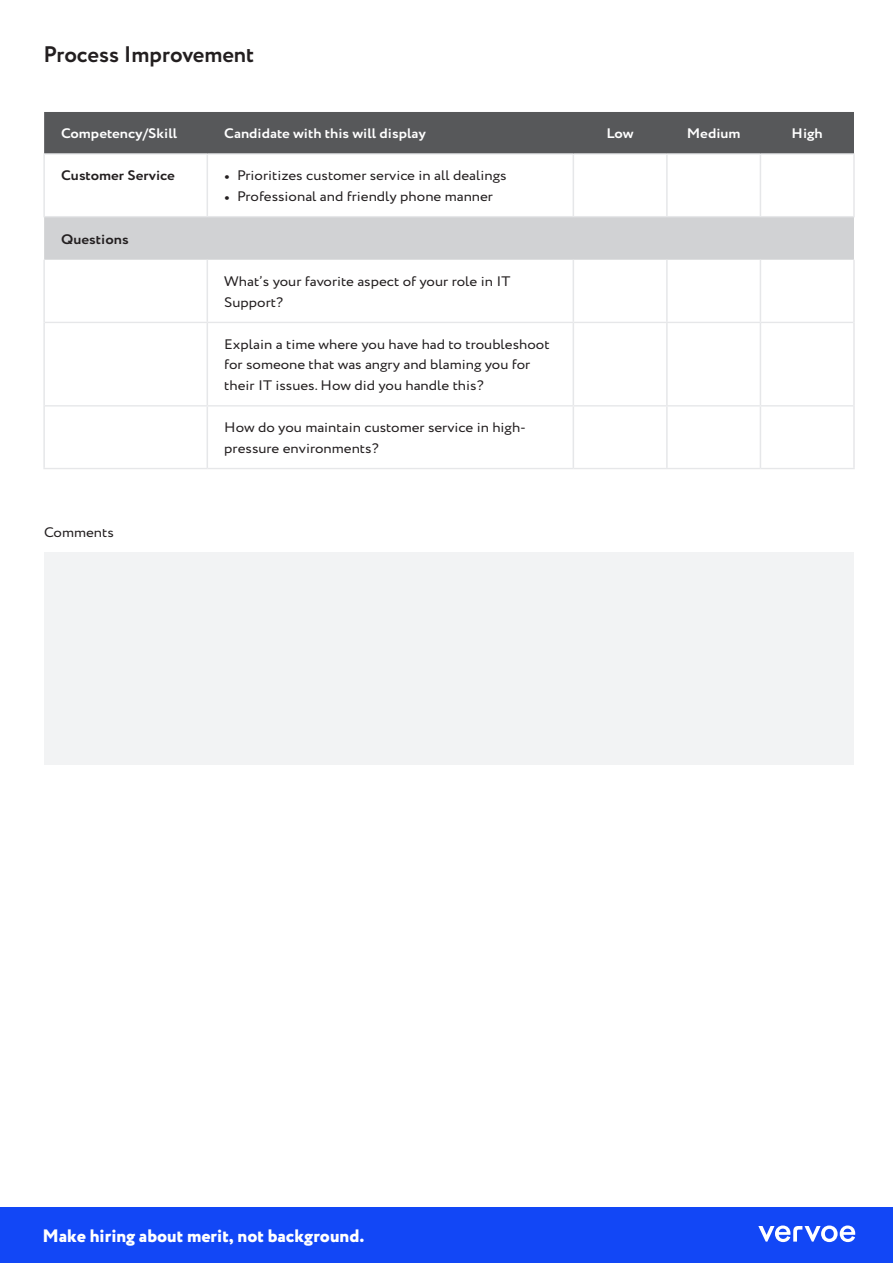
<style>
.page{position:relative;width:893px;height:1263px;background:#fff}
.page>*{position:absolute;margin:0;border:0;box-sizing:border-box;transform-origin:0 0}
.t1{font:700 22.5px "Circe";color:#231f20}
.t2{font:800 18px "Circe";color:#fff}
.t3{font:13.8px/20.7px "Circe";color:#231f20;scale:1.09 1}
.t4{font:700 13.8px "Circe";color:#fff;scale:1.09 1}
.t5{font:700 13.8px "Circe";color:#231f20;scale:1.09 1}
.s1{font-family:"Minion Pro"}
</style>
<div class="page">
<div style="left:0;top:1208px;width:893px;height:55px;background:#1247f6"></div>
<svg style="left:758px;top:1225px;width:97px;height:17px"></svg>
<div style="left:44px;top:112px;width:810px;height:41px;background:#57585a"></div>
<div style="left:44px;top:217px;width:810px;height:43px;background:#d1d2d4"></div>
<div style="left:44px;top:552px;width:810px;height:213px;background:#f2f3f4"></div>
<hr style="left:43px;top:260px;width:2px;height:62px;background:#e6e7e9">
<hr style="left:207px;top:260px;width:1px;height:62px;background:#e6e7e9">
<hr style="left:573px;top:260px;width:1px;height:62px;background:#e6e7e9">
<hr style="left:666px;top:260px;width:2px;height:62px;background:#e6e7e9">
<hr style="left:760px;top:260px;width:1px;height:62px;background:#e6e7e9">
<hr style="left:853px;top:260px;width:2px;height:62px;background:#e6e7e9">
<hr style="left:43px;top:322px;width:2px;height:84px;background:#e6e7e9">
<hr style="left:207px;top:323px;width:1px;height:82px;background:#e6e7e9">
<hr style="left:573px;top:323px;width:1px;height:82px;background:#e6e7e9">
<hr style="left:666px;top:323px;width:2px;height:82px;background:#e6e7e9">
<hr style="left:760px;top:323px;width:1px;height:82px;background:#e6e7e9">
<hr style="left:853px;top:322px;width:2px;height:84px;background:#e6e7e9">
<hr style="left:43px;top:406px;width:2px;height:62px;background:#e6e7e9">
<hr style="left:207px;top:406px;width:1px;height:62px;background:#e6e7e9">
<hr style="left:573px;top:406px;width:1px;height:62px;background:#e6e7e9">
<hr style="left:666px;top:406px;width:2px;height:62px;background:#e6e7e9">
<hr style="left:760px;top:406px;width:1px;height:62px;background:#e6e7e9">
<hr style="left:853px;top:406px;width:2px;height:62px;background:#e6e7e9">
<hr style="left:45px;top:322px;width:162px;height:1px;background:#e6e7e9">
<hr style="left:207px;top:322px;width:366px;height:1px;background:#e6e7e9">
<hr style="left:573px;top:322px;width:94px;height:1px;background:#e6e7e9">
<hr style="left:667px;top:322px;width:93px;height:1px;background:#e6e7e9">
<hr style="left:760px;top:322px;width:93px;height:1px;background:#e6e7e9">
<hr style="left:45px;top:405px;width:162px;height:1px;background:#e6e7e9">
<hr style="left:207px;top:405px;width:366px;height:1px;background:#e6e7e9">
<hr style="left:573px;top:405px;width:94px;height:1px;background:#e6e7e9">
<hr style="left:667px;top:405px;width:93px;height:1px;background:#e6e7e9">
<hr style="left:760px;top:405px;width:93px;height:1px;background:#e6e7e9">
<hr style="left:43px;top:468px;width:164px;height:1px;background:#e6e7e9">
<hr style="left:207px;top:468px;width:366px;height:1px;background:#e6e7e9">
<hr style="left:573px;top:468px;width:94px;height:1px;background:#e6e7e9">
<hr style="left:667px;top:468px;width:93px;height:1px;background:#e6e7e9">
<hr style="left:760px;top:468px;width:95px;height:1px;background:#e6e7e9">
<hr style="left:43px;top:153px;width:164px;height:2px;background:#e6e7e9">
<hr style="left:207px;top:153px;width:366px;height:2px;background:#e6e7e9">
<hr style="left:573px;top:153px;width:94px;height:2px;background:#e6e7e9">
<hr style="left:667px;top:153px;width:93px;height:2px;background:#e6e7e9">
<hr style="left:760px;top:153px;width:95px;height:2px;background:#e6e7e9">
<hr style="left:43px;top:216px;width:164px;height:1px;background:#e6e7e9">
<hr style="left:207px;top:216px;width:366px;height:1px;background:#e6e7e9">
<hr style="left:573px;top:216px;width:94px;height:1px;background:#e6e7e9">
<hr style="left:667px;top:216px;width:93px;height:1px;background:#e6e7e9">
<hr style="left:760px;top:216px;width:95px;height:1px;background:#e6e7e9">
<hr style="left:43px;top:155px;width:2px;height:61px;background:#e6e7e9">
<hr style="left:207px;top:155px;width:1px;height:61px;background:#e6e7e9">
<hr style="left:573px;top:155px;width:1px;height:61px;background:#e6e7e9">
<hr style="left:666px;top:155px;width:2px;height:61px;background:#e6e7e9">
<hr style="left:760px;top:155px;width:1px;height:61px;background:#e6e7e9">
<hr style="left:853px;top:155px;width:2px;height:61px;background:#e6e7e9">
<p class="t1" style="left:43px;top:39px;width:212px">Process Improvement</p>
<p class="t4" style="left:61px;top:124px;width:108px">Competency/Skill</p>
<p class="t4" style="left:224px;top:124px;width:187px">Candidate with this will display</p>
<p class="t4" style="left:606px;top:124px;width:26px">Low</p>
<p class="t4" style="left:687px;top:124px;width:51px">Medium</p>
<p class="t4" style="left:792px;top:124px;width:30px">High</p>
<p class="t5" style="left:61px;top:166px;width:106px">Customer Service</p>
<p class="t3" style="left:224px;top:166px;width:260px"><span class="s1">•</span> Prioritizes customer service in all dealings</p>
<p class="t3" style="left:224px;top:186px;width:248px"><span class="s1">•</span> Professional and friendly phone manner</p>
<p class="t5" style="left:61px;top:230px;width:63px">Questions</p>
<p class="t3" style="left:224px;top:271px;width:264px">What’s your favorite aspect of your role in IT<br>Support?</p>
<p class="t3" style="left:224px;top:334px;width:300px">Explain a time where you have had to troubleshoot for someone that was angry and blaming you for their IT issues. How did you handle this?</p>
<p class="t3" style="left:224px;top:418px;width:278px">How do you maintain customer service in high&shy;pressure environments?</p>
<p class="t3" style="left:44px;top:522px;width:66px">Comments</p>
<h2 class="t2" style="left:43px;top:1224px;width:323px">Make hiring about merit, not background.</h2>
</div>
